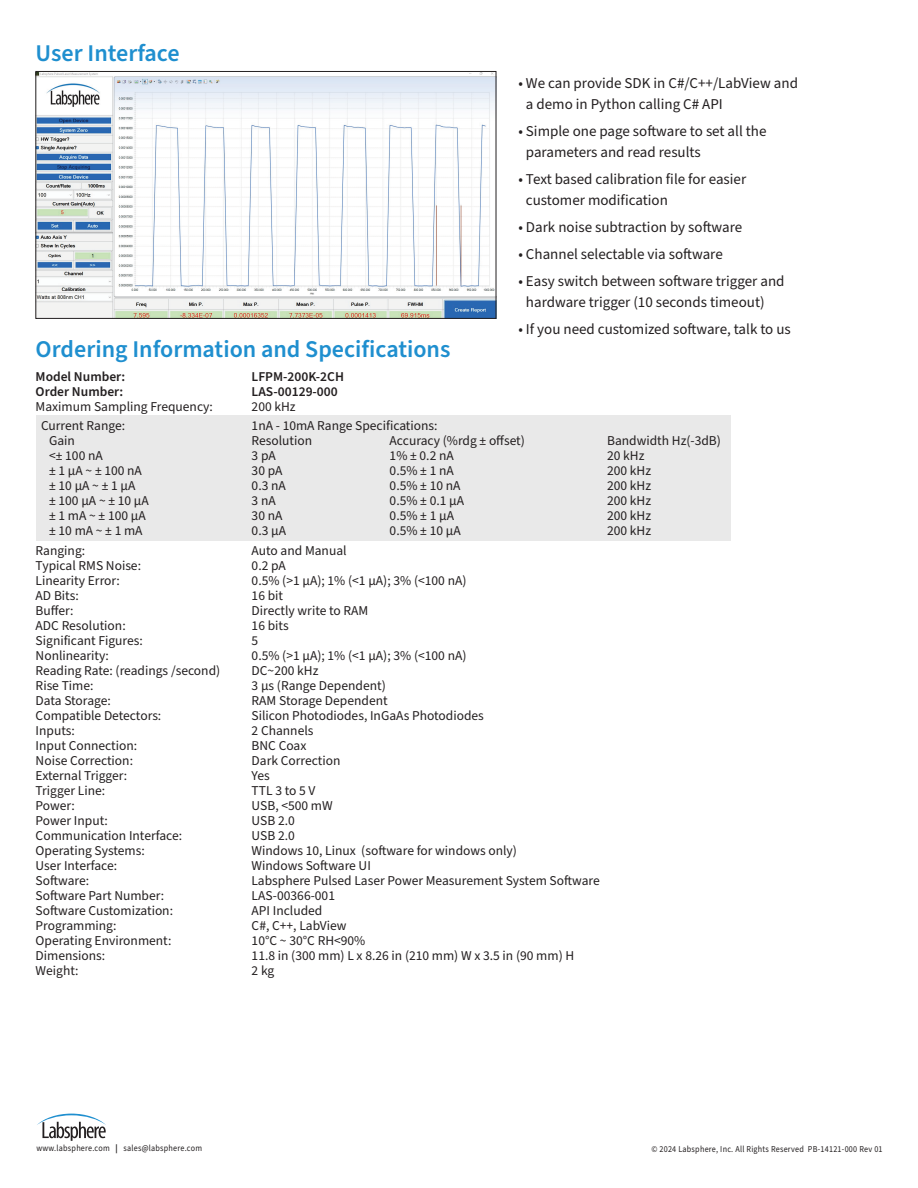
<style>
.page{position:relative;width:918px;height:1188px;background:#fff}
.page>*{position:absolute;margin:0;border:0;box-sizing:border-box;transform-origin:0 0}
.t1{font:600 24px "Source Sans Pro";color:#1f8fcf}
.t2{font:15px/21px "Source Sans Pro";color:#231f20}
.t3{font:13.5px "Source Sans Pro";color:#231f20}
.t4{font:600 13.5px "Source Sans Pro";color:#231f20}
.t5{font:9px "Source Sans Pro";letter-spacing:.03em;color:#231f20;scale:.9 1}
.s1{font-weight:700}
</style>
<div class="page">
<img style="left:38px;top:73px;width:456px;height:244px">
<div style="left:36px;top:71px;width:460px;height:248px;border:1px solid #231f20"></div>
<div style="left:36px;top:415px;width:694px;height:126px;background:#e9e9e9"></div>
<svg style="left:37px;top:1114px;width:69px;height:27px"></svg>
<h1 class="t1" style="left:36px;top:37px;width:146px">User Interface</h1>
<p class="t2" style="left:526px;top:73px;width:274px;text-indent:-8px">• We can provide SDK in C#/C++/LabView and a demo in Python calling C# API</p>
<p class="t2" style="left:526px;top:121px;width:242px;text-indent:-8px">• Simple one page software to set all the parameters and read results</p>
<p class="t2" style="left:526px;top:169px;width:222px;text-indent:-8px">• Text based calibration file for easier customer modification</p>
<p class="t2" style="left:518px;top:217px;width:225px">• Dark noise subtraction by software</p>
<p class="t2" style="left:518px;top:244px;width:206px">• Channel selectable via software</p>
<p class="t2" style="left:526px;top:271px;width:260px;text-indent:-8px">• Easy switch between software trigger and hardware trigger (10 seconds timeout)</p>
<p class="t2" style="left:518px;top:319px;width:274px">• If you need customized software, talk to us</p>
<h1 class="t1" style="left:36px;top:333px;width:416px">Ordering Information and Specifications</h1>
<p class="t4" style="left:36px;top:367px;width:91px">Model Number:</p>
<p class="t4" style="left:252px;top:367px;width:94px">LFPM-200K-2CH</p>
<p class="t4" style="left:36px;top:382px;width:89px">Order Number:</p>
<p class="t4" style="left:252px;top:382px;width:88px">LAS-00129-000</p>
<p class="t3" style="left:36px;top:397px;width:179px">Maximum Sampling Frequency:</p>
<p class="t3" style="left:252px;top:397px;width:46px">200 kHz</p>
<p class="t3" style="left:41px;top:417px;width:86px">Current Range:</p>
<p class="t3" style="left:252px;top:417px;width:187px">1nA - 10mA Range Specifications:</p>
<p class="t3" style="left:49px;top:432px;width:27px">Gain</p>
<p class="t3" style="left:252px;top:432px;width:62px">Resolution</p>
<p class="t3" style="left:390px;top:432px;width:137px">Accuracy (%rdg ± offset)</p>
<p class="t3" style="left:607px;top:432px;width:115px">Bandwidth Hz(-3dB)</p>
<p class="t3" style="left:49px;top:447px;width:55px">&lt;± 100 nA</p>
<p class="t3" style="left:252px;top:447px;width:26px">3 pA</p>
<p class="t3" style="left:390px;top:447px;width:66px">1% ± 0.2 nA</p>
<p class="t3" style="left:607px;top:447px;width:39px">20 kHz</p>
<p class="t3" style="left:49px;top:462px;width:94px">± 1 μA ~ ± 100 nA</p>
<p class="t3" style="left:252px;top:462px;width:32px">30 pA</p>
<p class="t3" style="left:390px;top:462px;width:66px">0.5% ± 1 nA</p>
<p class="t3" style="left:607px;top:462px;width:46px">200 kHz</p>
<p class="t3" style="left:49px;top:477px;width:88px">± 10 μA ~ ± 1 μA</p>
<p class="t3" style="left:252px;top:477px;width:36px">0.3 nA</p>
<p class="t3" style="left:390px;top:477px;width:72px">0.5% ± 10 nA</p>
<p class="t3" style="left:607px;top:477px;width:46px">200 kHz</p>
<p class="t3" style="left:49px;top:492px;width:101px">± 100 μA ~ ± 10 μA</p>
<p class="t3" style="left:252px;top:492px;width:26px">3 nA</p>
<p class="t3" style="left:390px;top:492px;width:76px">0.5% ± 0.1 μA</p>
<p class="t3" style="left:607px;top:492px;width:46px">200 kHz</p>
<p class="t3" style="left:49px;top:507px;width:98px">± 1 mA ~ ± 100 μA</p>
<p class="t3" style="left:252px;top:507px;width:32px">30 nA</p>
<p class="t3" style="left:390px;top:507px;width:66px">0.5% ± 1 μA</p>
<p class="t3" style="left:607px;top:507px;width:46px">200 kHz</p>
<p class="t3" style="left:49px;top:522px;width:95px">± 10 mA ~ ± 1 mA</p>
<p class="t3" style="left:252px;top:522px;width:36px">0.3 μA</p>
<p class="t3" style="left:390px;top:522px;width:73px">0.5% ± 10 μA</p>
<p class="t3" style="left:607px;top:522px;width:46px">200 kHz</p>
<p class="t3" style="left:36px;top:541px;width:51px">Ranging:</p>
<p class="t3" style="left:252px;top:541px;width:96px">Auto and Manual</p>
<p class="t3" style="left:36px;top:556px;width:107px">Typical RMS Noise:</p>
<p class="t3" style="left:252px;top:556px;width:36px">0.2 pA</p>
<p class="t3" style="left:36px;top:571px;width:86px">Linearity Error:</p>
<p class="t3" style="left:252px;top:571px;width:216px">0.5% (&gt;1 μA); 1% (&lt;1 μA); 3% (&lt;100 nA)</p>
<p class="t3" style="left:36px;top:586px;width:45px">AD Bits:</p>
<p class="t3" style="left:252px;top:586px;width:33px">16 bit</p>
<p class="t3" style="left:36px;top:601px;width:40px">Buffer:</p>
<p class="t3" style="left:252px;top:601px;width:118px">Directly write to RAM</p>
<p class="t3" style="left:36px;top:616px;width:92px">ADC Resolution:</p>
<p class="t3" style="left:252px;top:616px;width:39px">16 bits</p>
<p class="t3" style="left:36px;top:631px;width:109px">Significant Figures:</p>
<p class="t3" style="left:252px;top:631px;width:8px">5</p>
<p class="t3" style="left:36px;top:646px;width:75px">Nonlinearity:</p>
<p class="t3" style="left:252px;top:646px;width:216px">0.5% (&gt;1 μA); 1% (&lt;1 μA); 3% (&lt;100 nA)</p>
<p class="t3" style="left:36px;top:661px;width:186px">Reading Rate: (readings /second)</p>
<p class="t3" style="left:252px;top:661px;width:68px">DC~200 kHz</p>
<p class="t3" style="left:36px;top:676px;width:59px">Rise Time:</p>
<p class="t3" style="left:252px;top:676px;width:136px">3 μs (Range Dependent)</p>
<p class="t3" style="left:36px;top:691px;width:77px">Data Storage:</p>
<p class="t3" style="left:252px;top:691px;width:138px">RAM Storage Dependent</p>
<p class="t3" style="left:36px;top:706px;width:127px">Compatible Detectors:</p>
<p class="t3" style="left:252px;top:706px;width:234px">Silicon Photodiodes, InGaAs Photodiodes</p>
<p class="t3" style="left:36px;top:721px;width:41px">Inputs:</p>
<p class="t3" style="left:252px;top:721px;width:63px">2 Channels</p>
<p class="t3" style="left:36px;top:736px;width:103px">Input Connection:</p>
<p class="t3" style="left:252px;top:736px;width:56px">BNC Coax</p>
<p class="t3" style="left:36px;top:751px;width:99px">Noise Correction:</p>
<p class="t3" style="left:252px;top:751px;width:90px">Dark Correction</p>
<p class="t3" style="left:36px;top:766px;width:93px">External Trigger:</p>
<p class="t3" style="left:252px;top:766px;width:20px">Yes</p>
<p class="t3" style="left:36px;top:781px;width:71px">Trigger Line:</p>
<p class="t3" style="left:252px;top:781px;width:65px">TTL 3 to 5 V</p>
<p class="t3" style="left:36px;top:796px;width:41px">Power:</p>
<p class="t3" style="left:252px;top:796px;width:83px">USB, &lt;500 mW</p>
<p class="t3" style="left:36px;top:811px;width:74px">Power Input:</p>
<p class="t3" style="left:252px;top:811px;width:45px">USB 2.0</p>
<p class="t3" style="left:36px;top:826px;width:148px">Communication Interface:</p>
<p class="t3" style="left:252px;top:826px;width:45px">USB 2.0</p>
<p class="t3" style="left:36px;top:841px;width:111px">Operating Systems:</p>
<p class="t3" style="left:252px;top:841px;width:267px">Windows 10, Linux (software for windows only)</p>
<p class="t3" style="left:36px;top:856px;width:83px">User Interface:</p>
<p class="t3" style="left:252px;top:856px;width:121px">Windows Software UI</p>
<p class="t3" style="left:36px;top:871px;width:55px">Software:</p>
<p class="t3" style="left:251px;top:871px;width:350px">Labsphere Pulsed Laser Power Measurement System Software</p>
<p class="t3" style="left:36px;top:886px;width:130px">Software Part Number:</p>
<p class="t3" style="left:252px;top:886px;width:85px">LAS-00366-001</p>
<p class="t3" style="left:36px;top:901px;width:139px">Software Customization:</p>
<p class="t3" style="left:252px;top:901px;width:72px">API Included</p>
<p class="t3" style="left:36px;top:916px;width:82px">Programming:</p>
<p class="t3" style="left:252px;top:916px;width:97px">C#, C++, LabView</p>
<p class="t3" style="left:36px;top:931px;width:137px">Operating Environment:</p>
<p class="t3" style="left:252px;top:931px;width:115px">10°C ~ 30°C RH&lt;90%</p>
<p class="t3" style="left:36px;top:946px;width:71px">Dimensions:</p>
<p class="t3" style="left:252px;top:946px;width:324px">11.8 in (300 mm) L x 8.26 in (210 mm) W x 3.5 in (90 mm) H</p>
<p class="t3" style="left:36px;top:961px;width:44px">Weight:</p>
<p class="t3" style="left:252px;top:961px;width:24px">2 kg</p>
<p class="t5" style="left:36px;top:1142px;width:186px">www.labsphere.com <span class="s1">|</span> sales@labsphere.com</p>
<p class="t5" style="left:651px;top:1143px;width:258px">© 2024 Labsphere, Inc. All Rights Reserved PB-14121-000 Rev 01</p>
</div>
